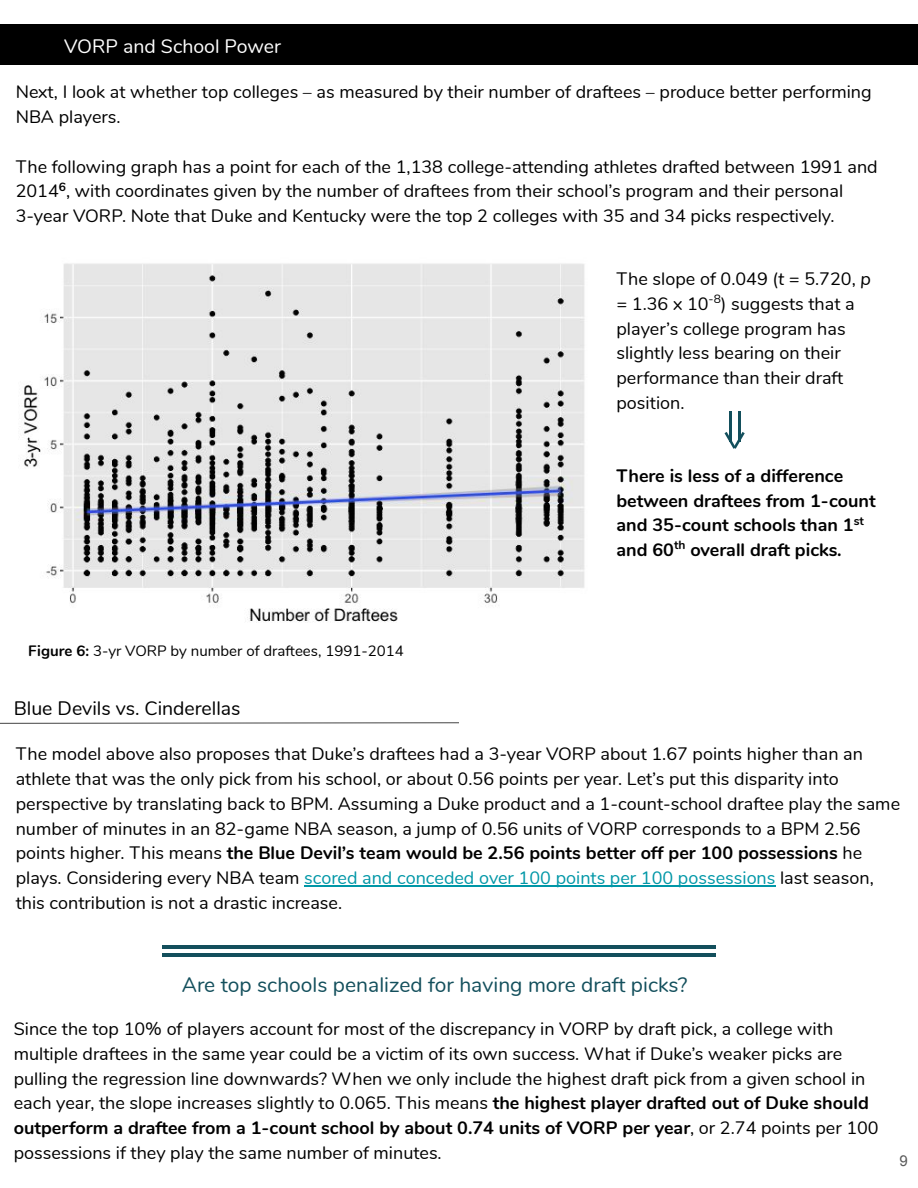
<style>
.page{position:relative;width:918px;height:1188px;background:#fff}
.page>*{position:absolute;margin:0;border:0;box-sizing:border-box;transform-origin:0 0}
.t1{font:21px "Nunito";color:#134f5c}
.t2{font:19.5px "Nunito";color:#000}
.t3{font:19.5px "Nunito";color:#fff}
.t4{font:18px/24.8px "Nunito";color:#000}
.t5{font:700 18px/24.8px "Nunito";color:#000}
.t6{font:15px "Nunito";color:#000}
.t7{font:15px "Arial";color:#595959}
.s1{font-style:italic}
.s2{font-weight:700}
.s3{color:#0097a7}
</style>
<div class="page">
<div style="left:0;top:24px;width:918px;height:41px;background:#000"></div>
<img style="left:63px;top:263px;width:522px;height:340px">
<hr style="left:304px;top:885px;width:471px;height:2px;background:#0097a7">
<hr style="left:738px;top:411px;width:2px;height:30px;background:#134f5c">
<hr style="left:729px;top:411px;width:2px;height:30px;background:#134f5c">
<svg style="left:725px;top:432px;width:20px;height:17px"></svg>
<svg style="left:0;top:295px;width:460px;height:429px"></svg>
<hr style="left:163px;top:946px;width:553px;height:3px;background:#134f5c">
<hr style="left:163px;top:954px;width:553px;height:3px;background:#134f5c">
<p class="t3" style="left:64px;top:33px;width:218px">VORP and School Power</p>
<p class="t4" style="left:16px;top:80px;width:857px">Next, I look at whether top colleges – as measured by their number of draftees – produce better performing<br>NBA players.</p>
<p class="t4" style="left:16px;top:154px;width:864px">The following graph has a point for each of the 1,138 college-attending athletes drafted between 1991 and<br>2014<sup>6</sup>, with coordinates given by the number of draftees from their school’s program and their personal<br>3-year VORP. Note that Duke and Kentucky were the top 2 colleges with 35 and 34 picks respectively.</p>
<p class="t4" style="left:616px;top:267px;width:256px">The slope of 0.049 (<span class="s1">t</span> = 5.720, <span class="s1">p </span>= 1.36 x 10<sup>-8</sup>) suggests that a player’s college program has slightly less bearing on their performance than their draft position.</p>
<p class="t6" style="left:28px;top:641px;width:377px"><span class="s2">Figure 6:</span> 3-yr VORP by number of draftees, 1991-2014</p>
<p class="t2" style="left:14px;top:695px;width:228px">Blue Devils vs. Cinderellas</p>
<p class="t5" style="left:616px;top:463px;width:261px">There is less of a difference between draftees from 1-count and 35-count schools than 1<sup>st </sup>and 60<sup>th</sup> overall draft picks.</p>
<p class="t4" style="left:16px;top:742px;width:886px">The model above also proposes that Duke’s draftees had a 3-year VORP about 1.67 points higher than an athlete that was the only pick from his school, or about 0.56 points per year. Let’s put this disparity into perspective by translating back to BPM. Assuming a Duke product and a 1-count-school draftee play the same number of minutes in an 82-game NBA season, a jump of 0.56 units of VORP corresponds to a BPM 2.56 points higher. This means <span class="s2">the Blue Devil’s team would be 2.56 points better off per 100 possessions</span> he plays. Considering every NBA team <span class="s3">scored and conceded over 100 points per 100 possessions</span> last season, this contribution is not a drastic increase.</p>
<p class="t1" style="left:182px;top:970px;width:507px">Are top schools penalized for having more draft picks?</p>
<p class="t4" style="left:14px;top:1017px;width:867px">Since the top 10% of players account for most of the discrepancy in VORP by draft pick, a college with multiple draftees in the same year could be a victim of its own success. What if Duke’s weaker picks are pulling the regression line downwards? When we only include the highest draft pick from a given school in each year, the slope increases slightly to 0.065. This means <span class="s2">the highest player drafted out of Duke should outperform a draftee from a 1-count school by about 0.74 units of VORP per year</span>, or 2.74 points per 100 possessions if they play the same number of minutes.</p>
<p class="t7" style="left:900px;top:1155px;width:10px">9</p>
</div>
